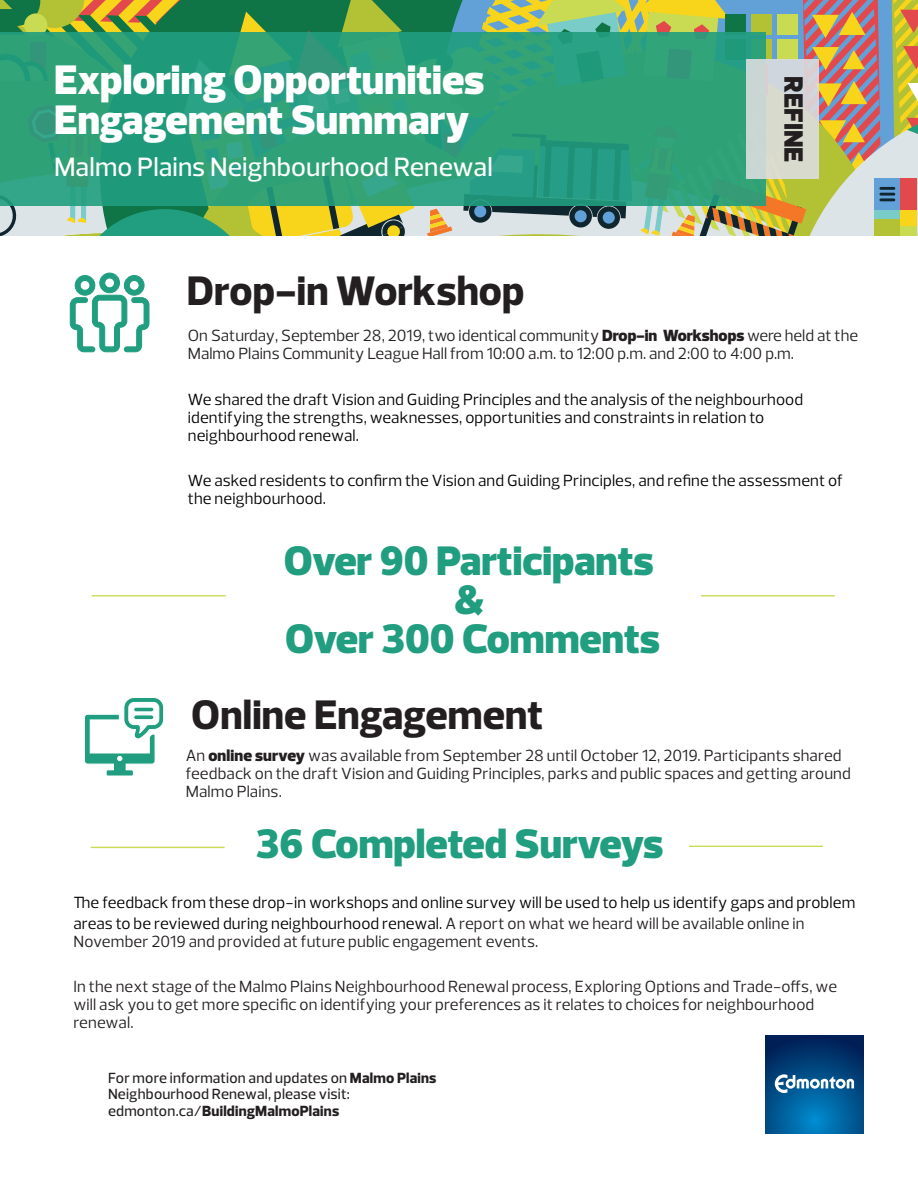
<style>
.page{position:relative;width:918px;height:1188px;background:#fff}
.page>*{position:absolute;margin:0;border:0;box-sizing:border-box;transform-origin:0 0}
.t1{font:900 42px "Prelo";color:#209e7f}
.t2{font:900 42px/40.5px "Prelo";color:#fff}
.PE_Subtitle_Doc{font:800 42px "Prelo";color:#231f20}
.t3{font:500 27px "Prelo";color:#fff}
.t4{font:900 27px "Prelo";color:#231f20}
.PE_Call_to_Action_Ca{font:16.5px/18px "Prelo";letter-spacing:.005em;color:#000}
.PE_Body_Small_Poster{font:16.5px/18px "Prelo";letter-spacing:.005em;color:#231f20}
.PE_Call_to_Action_Ca-2{font:16.5px/18px "Prelo";color:#231f20}
.PE_Body_Small_Poster-2{font:500 15px/16.5px "Prelo";letter-spacing:.01em;color:#231f20}
.s1{font-weight:900}
.s2{color:#231f20}
.s3{font-weight:800}
</style>
<div class="page">
<svg style="left:765px;top:1035px;width:99px;height:99px;background:#004a84"></svg>
<svg style="left:775px;top:1074px;width:79px;height:19px"></svg>
<hr style="left:92px;top:595px;width:134px;height:1px;background:#c8db52">
<hr style="left:701px;top:595px;width:134px;height:1px;background:#c8db52">
<hr style="left:689px;top:846px;width:134px;height:1px;background:#c8db52">
<hr style="left:91px;top:847px;width:134px;height:1px;background:#c8db52">
<svg style="left:85px;top:697px;width:79px;height:79px"></svg>
<div style="left:134px;top:707px;width:20px;height:5px;background:#209e7f;border-radius:2px"></div>
<div style="left:133px;top:707px;width:21px;height:5px;border:1px solid #fff;border-radius:2px"></div>
<div style="left:134px;top:715px;width:20px;height:5px;background:#209e7f;border-radius:2px"></div>
<div style="left:133px;top:715px;width:21px;height:5px;border:1px solid #fff;border-radius:2px"></div>
<svg style="left:70px;top:273px;width:79px;height:79px"></svg>
<svg style="left:0;top:0;width:918px;height:235px;background:#9daa70"></svg>
<svg style="left:0;top:33px;width:766px;height:173px;background:#2b9f7a"></svg>
<div style="left:746px;top:60px;width:72px;height:119px;background:linear-gradient(to right,#ccd7d3,#d9d8d1)"></div>
<h1 class="t2" style="left:54px;top:60px;width:432px">Exploring Opportunities<br>Engagement Summary</h1>
<h2 class="t3" style="left:54px;top:150px;width:440px">Malmo Plains Neighbourhood Renewal</h2>
<h2 class="t4" style="left:810px;top:76px;width:87px;rotate:90deg">REFINE</h2>
<p class="PE_Subtitle_Doc" style="left:187px;top:265px;width:339px">Drop-in Workshop</p>
<p class="PE_Call_to_Action_Ca-2" style="left:188px;top:327px;width:672px">On Saturday, September 28, 2019, two identical community <span class="s1">Drop-in Workshops</span> were held at the<br>Malmo Plains Community League Hall from 10:00 a.m. to 12:00 p.m. and 2:00 to 4:00 p.m.</p>
<p class="PE_Call_to_Action_Ca" style="left:188px;top:390px;width:617px">We shared the draft Vision and Guiding Principles and the analysis of the neighbourhood identifying the strengths, weaknesses, opportunities and constraints in relation to neighbourhood renewal.</p>
<p class="PE_Call_to_Action_Ca" style="left:188px;top:471px;width:656px">We asked residents to confirm the Vision and Guiding Principles, and refine the assessment of the neighbourhood.</p>
<p class="t1" style="left:284px;top:535px;width:371px">Over 90 Participants</p>
<p class="t1" style="left:454px;top:574px;width:31px">&amp;</p>
<p class="t1" style="left:285px;top:613px;width:376px">Over 300 Comments</p>
<p class="PE_Subtitle_Doc" style="left:191px;top:689px;width:353px">Online Engagement</p>
<p class="PE_Body_Small_Poster" style="left:186px;top:746px;width:667px">An <span class="s1">online survey</span> was available from September 28 until October 12, 2019. Participants shared feedback on the draft Vision and Guiding Principles, parks and public spaces and getting around<br>Malmo Plains.</p>
<p class="t1" style="left:256px;top:818px;width:409px">36 Completed Surveys</p>
<p class="PE_Call_to_Action_Ca" style="left:73px;top:892px;width:783px;line-height:20.5px">The feedback from these drop-in workshops and online survey will be used to help us identify gaps and problem areas to be reviewed during neighbourhood renewal. <span class="s2">A report on what we heard will be available online in</span></p>
<p class="PE_Call_to_Action_Ca-2" style="left:73px;top:932px;width:467px">November 2019 and provided at future public engagement events.</p>
<p class="PE_Body_Small_Poster" style="left:73px;top:977px;width:765px">In the next stage of the Malmo Plains Neighbourhood Renewal process, Exploring Options and Trade-offs, we will ask you to get more specific on identifying your preferences as it relates to choices for neighbourhood renewal.</p>
<p class="PE_Body_Small_Poster-2" style="left:108px;top:1069px;width:330px">For more information and updates on <span class="s3">Malmo Plains<br></span>Neighbourhood Renewal, please visit: edmonton.ca/<span class="s3">BuildingMalmoPlains</span></p>
</div>
